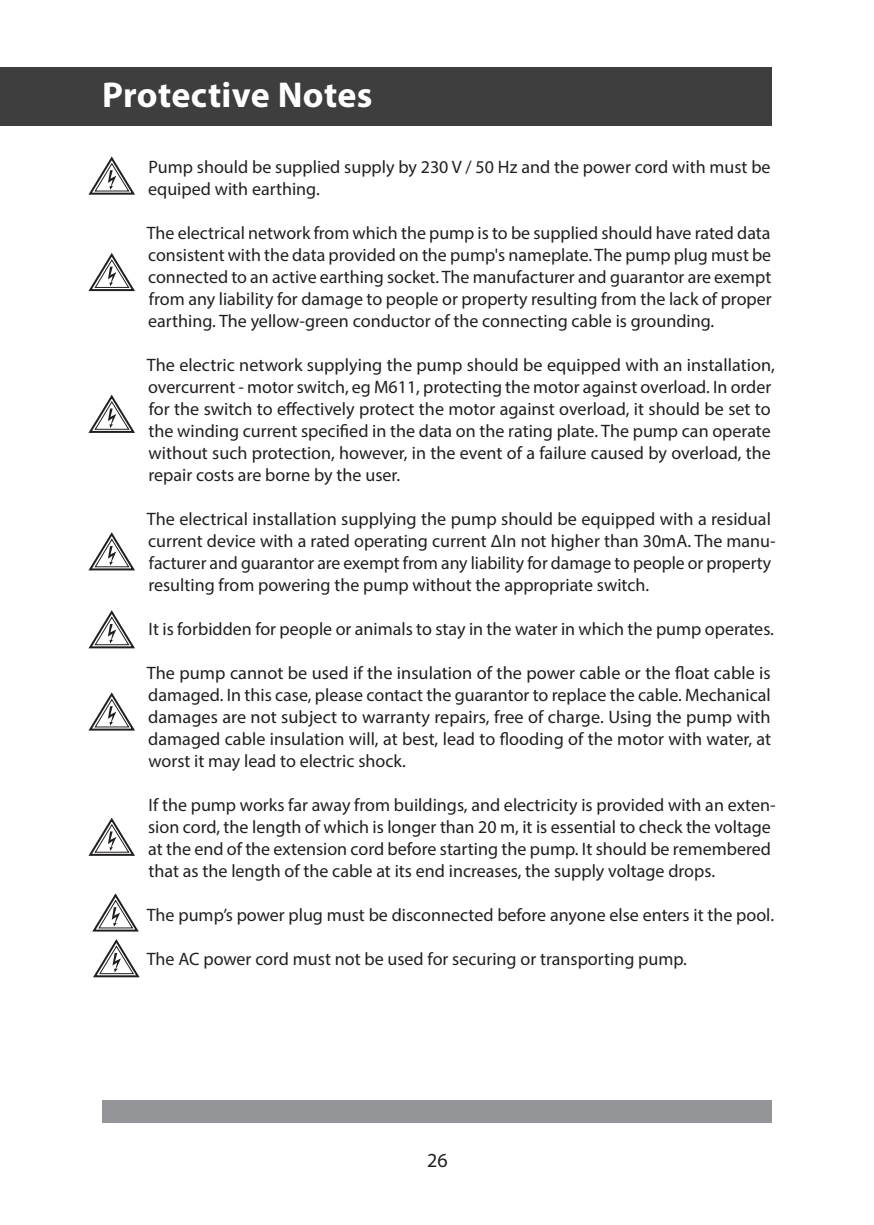
<style>
.page{position:relative;width:874px;height:1225px;background:#fff}
.page>*{position:absolute;margin:0;border:0;box-sizing:border-box;transform-origin:0 0}
.Srodtyt_2_Lewy{font:700 36px "Myriad Pro";letter-spacing:.01em;color:#fff}
.t1{font:20px "Myriad Pro";color:#231f20}
.Tekst_wciecie{font:18px/22px "Myriad Pro";color:#231f20}
</style>
<div class="page">
<div style="left:102px;top:1100px;width:669px;height:23px;background:#939598"></div>
<div style="left:0;top:67px;width:771px;height:59px;background:#3e3e3f"></div>
<svg style="left:88px;top:156px;width:47px;height:39px"></svg>
<svg style="left:88px;top:253px;width:47px;height:39px"></svg>
<svg style="left:88px;top:394px;width:47px;height:39px"></svg>
<svg style="left:88px;top:532px;width:47px;height:39px"></svg>
<svg style="left:88px;top:610px;width:47px;height:39px"></svg>
<svg style="left:88px;top:692px;width:47px;height:39px"></svg>
<svg style="left:88px;top:817px;width:47px;height:39px"></svg>
<svg style="left:92px;top:893px;width:48px;height:85px"></svg>
<p class="Srodtyt_2_Lewy" style="left:102px;top:72px;width:272px">Protective Notes</p>
<p class="Tekst_wciecie" style="left:148px;top:155px;width:623px">Pump should be supplied supply by 230 V / 50 Hz and the power cord with must be</p>
<p class="Tekst_wciecie" style="left:148px;top:177px;width:173px">equiped with earthing.</p>
<p class="Tekst_wciecie" style="left:147px;top:221px;width:626px;text-align:justify">The electrical network from which the pump is to be supplied should have rated data consistent with the data provided on the pump's nameplate. The pump plug must be connected to an active earthing socket. The manufacturer and guarantor are exempt from any liability for damage to people or property resulting from the lack of proper earthing. The yellow-green conductor of the connecting cable is grounding.</p>
<p class="Tekst_wciecie" style="left:147px;top:353px;width:629px">The electric network supplying the pump should be equipped with an installation, overcurrent - motor switch, eg M611, protecting the motor against overload. In order for the switch to effectively protect the motor against overload, it should be set to the winding current specified in the data on the rating plate. The pump can operate without such protection, however, in the event of a failure caused by overload, the repair costs are borne by the user.</p>
<p class="Tekst_wciecie" style="left:147px;top:507px;width:630px">The electrical installation supplying the pump should be equipped with a residual current device with a rated operating current ΔIn not higher than 30mA. The manu&shy;facturer and guarantor are exempt from any liability for damage to people or property resulting from powering the pump without the appropriate switch.</p>
<p class="Tekst_wciecie" style="left:148px;top:617px;width:626px">It is forbidden for people or animals to stay in the water in which the pump operates.</p>
<p class="Tekst_wciecie" style="left:147px;top:661px;width:625px;text-align:justify">The pump cannot be used if the insulation of the power cable or the float cable is damaged. In this case, please contact the guarantor to replace the cable. Mechanical damages are not subject to warranty repairs, free of charge. Using the pump with damaged cable insulation will, at best, lead to flooding of the motor with water, at worst it may lead to electric shock.</p>
<p class="Tekst_wciecie" style="left:148px;top:793px;width:628px">If the pump works far away from buildings, and electricity is provided with an exten&shy;sion cord, the length of which is longer than 20 m, it is essential to check the voltage at the end of the extension cord before starting the pump. It should be remembered that as the length of the cable at its end increases, the supply voltage drops.</p>
<p class="Tekst_wciecie" style="left:147px;top:903px;width:628px">The pump’s power plug must be disconnected before anyone else enters it the pool.</p>
<p class="Tekst_wciecie" style="left:147px;top:947px;width:541px">The AC power cord must not be used for securing or transporting pump.</p>
<p class="t1" style="left:427px;top:1147px;width:22px">26</p>
</div>
